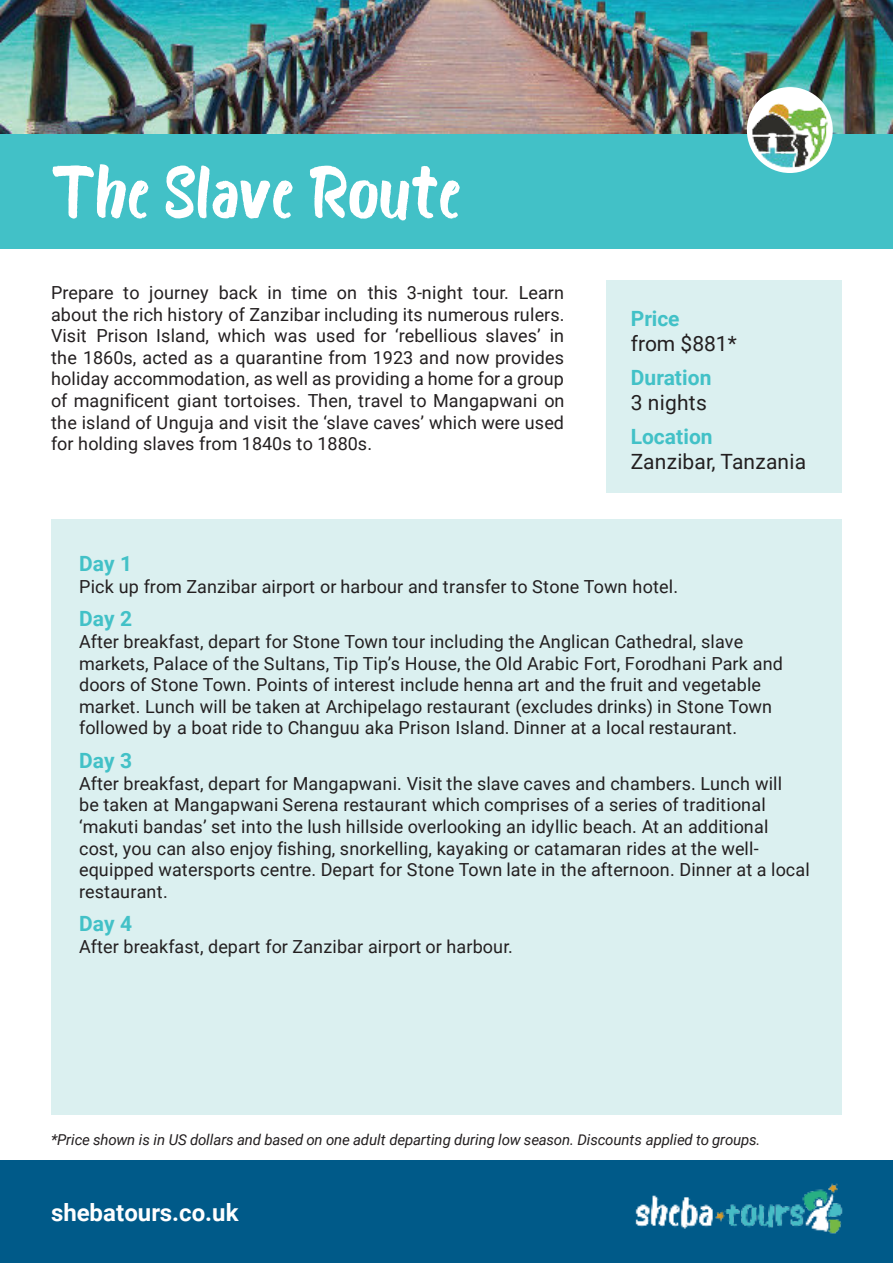
<style>
.page{position:relative;width:893px;height:1263px;background:#fff}
.page>*{position:absolute;margin:0;border:0;box-sizing:border-box;transform-origin:0 0}
.t1{font:72px "Bosk";color:#fff}
.t2{font:700 24px "Roboto";color:#fff}
.t3{font:700 21px "Roboto";color:#42c1c7}
.t4{font:21px "Roboto";letter-spacing:.005em;color:#231f20}
.t5{font:18px/21.6px "Roboto";letter-spacing:.005em;color:#231f20}
.t6{font:italic 15px "Roboto";letter-spacing:-.01em;color:#231f20}
</style>
<div class="page">
<div style="left:607px;top:280px;width:235px;height:212px;background:#dbf0f0"></div>
<div style="left:0;top:134px;width:893px;height:115px;background:#42c1c7"></div>
<div style="left:0;top:1161px;width:893px;height:102px;background:#005a89"></div>
<img style="left:0;top:0;width:893px;height:134px">
<div style="left:51px;top:519px;width:791px;height:596px;background:#dbf0f0"></div>
<img style="left:607px;top:1160px;width:265px;height:74px">
<img style="left:738px;top:84px;width:104px;height:89px">
<h1 class="t1" style="left:51px;top:164px;width:412px">The Slave Route</h1>
<p class="t5" style="left:51px;top:284px;width:515px;text-align:justify">Prepare to journey back in time on this 3-night tour. Learn about the rich history of Zanzibar including its numerous rulers.<br>Visit Prison Island, which was used for ‘rebellious slaves’ in the 1860s, acted as a quarantine from 1923 and now provides holiday accommodation, as well as providing a home for a group of magnificent giant tortoises. Then, travel to Mangapwani on the island of Unguja and visit the ‘slave caves’ which were used for holding slaves from 1840s to 1880s.</p>
<p class="t3" style="left:631px;top:310px;width:50px">Price</p>
<p class="t4" style="left:631px;top:335px;width:108px">from $881*</p>
<p class="t3" style="left:631px;top:369px;width:82px">Duration</p>
<p class="t4" style="left:631px;top:394px;width:78px">3 nights</p>
<p class="t3" style="left:631px;top:428px;width:83px">Location</p>
<p class="t4" style="left:631px;top:453px;width:177px">Zanzibar, Tanzania</p>
<p class="t3" style="left:79px;top:555px;width:55px">Day 1</p>
<p class="t5" style="left:79px;top:577px;width:600px">Pick up from Zanzibar airport or harbour and transfer to Stone Town hotel.</p>
<p class="t3" style="left:79px;top:611px;width:55px">Day 2</p>
<p class="t5" style="left:79px;top:633px;width:705px">After breakfast, depart for Stone Town tour including the Anglican Cathedral, slave markets, Palace of the Sultans, Tip Tip’s House, the Old Arabic Fort, Forodhani Park and doors of Stone Town. Points of interest include henna art and the fruit and vegetable market. Lunch will be taken at Archipelago restaurant (excludes drinks) in Stone Town followed by a boat ride to Changuu aka Prison Island. Dinner at a local restaurant.</p>
<p class="t3" style="left:79px;top:752px;width:55px">Day 3</p>
<p class="t5" style="left:79px;top:774px;width:732px">After breakfast, depart for Mangapwani. Visit the slave caves and chambers. Lunch will<br>be taken at Mangapwani Serena restaurant which comprises of a series of traditional ‘makuti bandas’ set into the lush hillside overlooking an idyllic beach. At an additional cost, you can also enjoy fishing, snorkelling, kayaking or catamaran rides at the well&shy;equipped watersports centre. Depart for Stone Town late in the afternoon. Dinner at a local restaurant.</p>
<p class="t3" style="left:79px;top:916px;width:55px">Day 4</p>
<p class="t5" style="left:79px;top:938px;width:435px">After breakfast, depart for Zanzibar airport or harbour.</p>
<p class="t6" style="left:51px;top:1133px;width:711px">*Price shown is in US dollars and based on one adult departing during low season. Discounts applied to groups.</p>
<h2 class="t2" style="left:51px;top:1203px;width:189px">shebatours.co.uk</h2>
</div>
